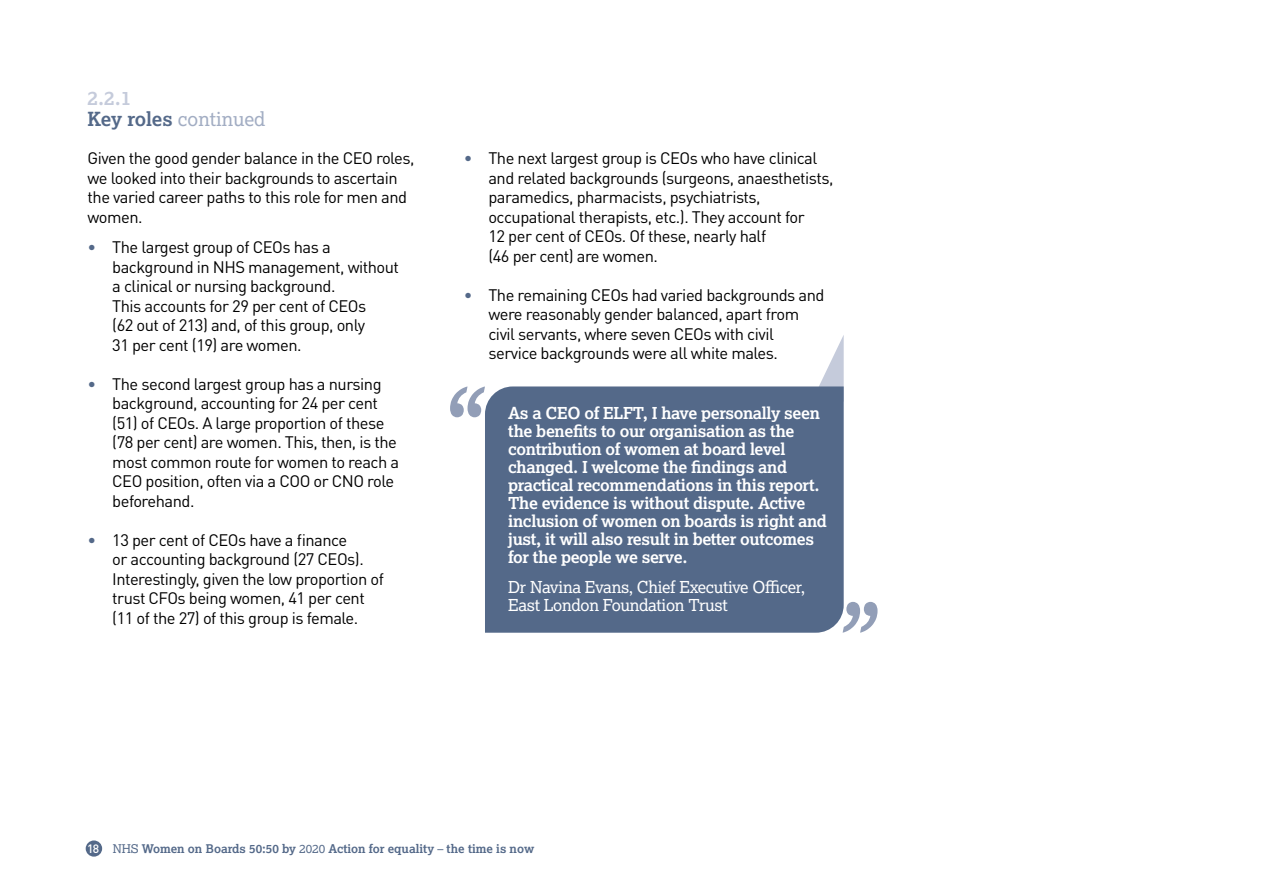
<style>
.page{position:relative;width:1263px;height:893px;background:#fff}
.page>*{position:absolute;margin:0;border:0;box-sizing:border-box;transform-origin:0 0}
.t1{font:19.5px/21px "Lexia";color:#a2adc3}
.t2{font:16.5px/19.5px "DINOT";letter-spacing:-.03em;color:#000}
.t3{font:700 16.5px/18px "Lexia";letter-spacing:-.02em;color:#fff}
.t4{font:16.5px/18px "Lexia";letter-spacing:-.02em;color:#fff}
.t5{font:16.5px "DINOT";color:#546989}
.t6{font:700 12px "Lexia";color:#546989}
.s1{font-weight:700;color:#c5cbdb}
.s2{font-weight:700;color:#546989}
.s3{font-family:"DINOT";font-weight:500;color:#fff}
.s4{font-weight:400}
</style>
<div class="page">
<div style="left:86px;top:840px;width:16px;height:17px;background:#546989;border-radius:50%"></div>
<svg style="left:820px;top:335px;width:24px;height:49px"></svg>
<svg style="left:450px;top:386px;width:33px;height:31px"></svg>
<div style="left:483px;top:384px;width:361px;height:249px;background:#546989"></div>
<svg style="left:843px;top:602px;width:34px;height:31px"></svg>
<p class="t1" style="left:88px;top:87px;width:179px"><span class="s1">2.2.1<br></span><span class="s2">Key roles</span> continued</p>
<p class="t2" style="left:88px;top:148px;width:328px">Given the good gender balance in the CEO roles, we looked into their backgrounds to ascertain the varied career paths to this role for men and women.</p>
<p class="t5" style="left:88px;top:236px;width:10px">•</p>
<p class="t2" style="left:112px;top:237px;width:288px">The largest group of CEOs has a background in NHS management, without a clinical or nursing background.<br>This accounts for 29 per cent of CEOs<br>(62 out of 213) and, of this group, only<br>31 per cent (19) are women.</p>
<p class="t2" style="left:112px;top:373px;width:288px">The second largest group has a nursing background, accounting for 24 per cent (51) of CEOs. A large proportion of these (78 per cent) are women. This, then, is the most common route for women to reach a CEO position, often via a COO or CNO role beforehand.</p>
<p class="t2" style="left:112px;top:529px;width:273px">13 per cent of CEOs have a finance<br>or accounting background (27 CEOs).<br>Interestingly, given the low proportion of trust CFOs being women, 41 per cent (11 of the 27) of this group is female.</p>
<p class="t5" style="left:88px;top:372px;width:10px">•</p>
<p class="t5" style="left:88px;top:528px;width:10px">•</p>
<p class="t5" style="left:464px;top:147px;width:10px">•</p>
<p class="t5" style="left:464px;top:284px;width:10px">•</p>
<p class="t2" style="left:488px;top:148px;width:347px">The next largest group is CEOs who have clinical and related backgrounds (surgeons, anaesthetists, paramedics, pharmacists, psychiatrists, occupational therapists, etc.). They account for<br>12 per cent of CEOs. Of these, nearly half<br>(46 per cent) are women.</p>
<p class="t2" style="left:488px;top:284px;width:338px">The remaining CEOs had varied backgrounds and were reasonably gender balanced, apart from civil servants, where seven CEOs with civil service backgrounds were all white males.</p>
<p class="t3" style="left:508px;top:403px;width:320px">As a CEO of ELFT, I have personally seen the benefits to our organisation as the contribution of women at board level changed. I welcome the findings and practical recommendations in this report.<br>The evidence is without dispute. Active inclusion of women on boards is right and just, it will also result in better outcomes for the people we serve.</p>
<p class="t4" style="left:508px;top:577px;width:299px">Dr Navina Evans, Chief Executive Officer,<br>East London Foundation Trust</p>
<p class="t6" style="left:87px;top:841px;width:448px"><span class="s3">18</span> <span class="s4">NHS</span> Women on Boards 50:50 by <span class="s4">2020</span> Action for equality <span class="s4">–</span> the time is now</p>
</div>
